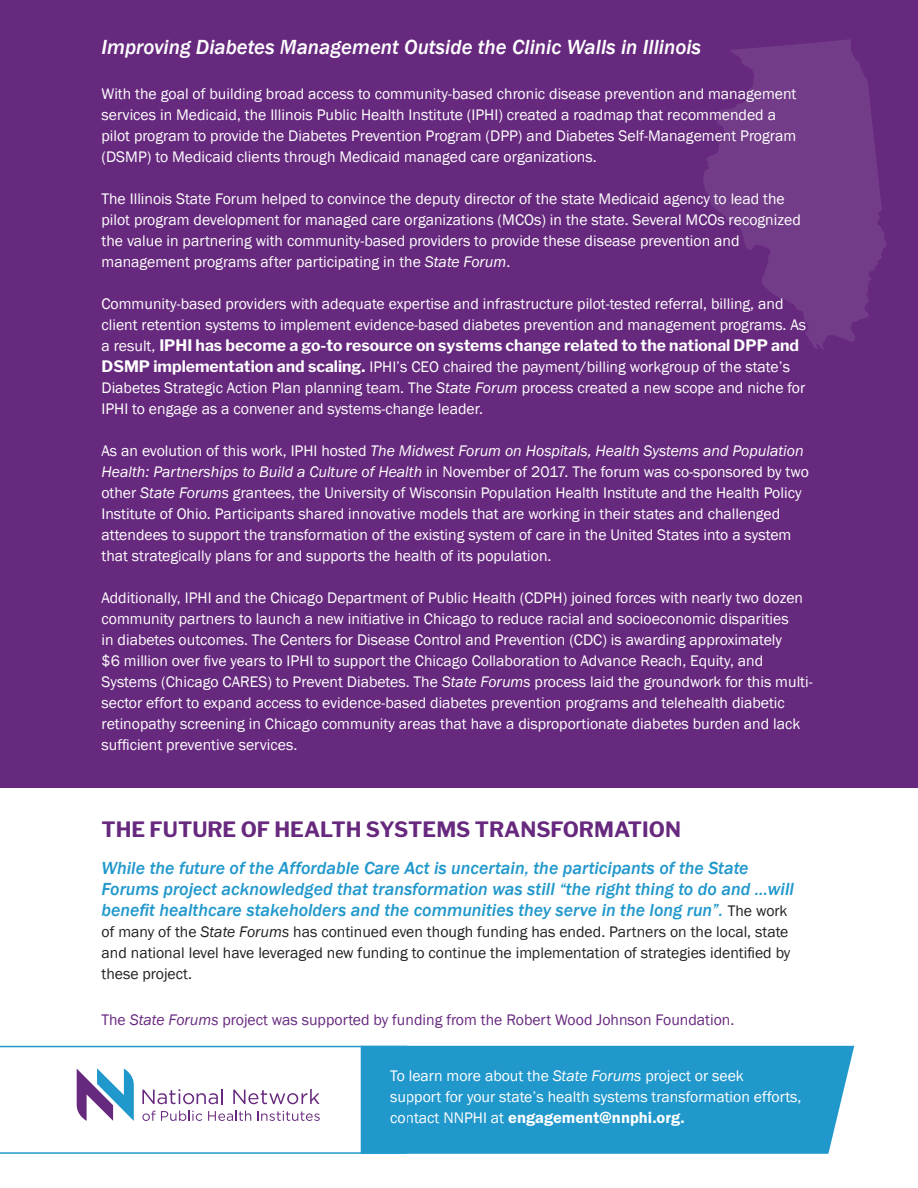
<style>
.page{position:relative;width:918px;height:1188px;background:#fff}
.page>*{position:absolute;margin:0;border:0;box-sizing:border-box;transform-origin:0 0}
.t1{font:italic 500 21px "Franklin Gothic";color:#fff}
.t2{font:700 21px "Libre Franklin";color:#67297e}
.t3{font:italic 500 18px/21px "Franklin Gothic";color:#2198cc}
.t4{font:16.5px "Franklin Gothic URW Dem";color:#fff}
.t5{font:15.75px/21px "Franklin Gothic";color:#fff}
.t6{font:15.75px/21px "Franklin Gothic";color:#231f20}
.t7{font:15.75px "Franklin Gothic";color:#67297e}
.s1{font-style:italic}
.s2{font-family:"Libre Franklin";font-weight:700}
.s3{font-weight:400;font-style:normal;font-size:15.75px;color:#231f20}
.s4{font-family:"Franklin Gothic";font-size:15.75px}
</style>
<div class="page">
<div style="left:0;top:0;width:918px;height:787px;background:#67297e"></div>
<div style="left:407px;top:1046px;width:447px;height:108px;background:#2198cc"></div>
<svg style="left:703px;top:39px;width:183px;height:311px;fill:#733c89"></svg>
<svg style="left:0;top:1046px;width:407px;height:108px"></svg>
<p class="t1" style="left:102px;top:34px;width:601px">Improving Diabetes Management Outside the Clinic Walls in Illinois</p>
<p class="t5" style="left:102px;top:83px;width:696px">With the goal of building broad access to community-based chronic disease prevention and management services in Medicaid, the Illinois Public Health Institute (IPHI) created a roadmap that recommended a pilot program to provide the Diabetes Prevention Program (DPP) and Diabetes Self-Management Program (DSMP) to Medicaid clients through Medicaid managed care organizations.</p>
<p class="t5" style="left:102px;top:188px;width:701px">The Illinois State Forum helped to convince the deputy director of the state Medicaid agency to lead the pilot program development for managed care organizations (MCOs) in the state. Several MCOs recognized the value in partnering with community-based providers to provide these disease prevention and management programs after participating in the <span class="s1">State Forum</span>.</p>
<p class="t5" style="left:102px;top:293px;width:706px">Community-based providers with adequate expertise and infrastructure pilot-tested referral, billing, and client retention systems to implement evidence-based diabetes prevention and management programs. As a result, <span class="s2">IPHI has become a go-to resource on systems change related to the national DPP and DSMP implementation and scaling.</span> IPHI’s CEO chaired the payment/billing workgroup of the state’s Diabetes Strategic Action Plan planning team. The <span class="s1">State Forum</span> process created a new scope and niche for IPHI to engage as a convener and systems-change leader.</p>
<p class="t5" style="left:102px;top:440px;width:709px">As an evolution of this work, IPHI hosted <span class="s1">The Midwest Forum on Hospitals, Health Systems and Population Health: Partnerships to Build a Culture of Health</span> in November of 2017. The forum was co-sponsored by two other <span class="s1">State Forums</span> grantees, the University of Wisconsin Population Health Institute and the Health Policy Institute of Ohio. Participants shared innovative models that are working in their states and challenged attendees to support the transformation of the existing system of care in the United States into a system that strategically plans for and supports the health of its population.</p>
<p class="t5" style="left:102px;top:587px;width:713px">Additionally, IPHI and the Chicago Department of Public Health (CDPH) joined forces with nearly two dozen community partners to launch a new initiative in Chicago to reduce racial and socioeconomic disparities<br>in diabetes outcomes. The Centers for Disease Control and Prevention (CDC) is awarding approximately<br>$6 million over five years to IPHI to support the Chicago Collaboration to Advance Reach, Equity, and Systems (Chicago CARES) to Prevent Diabetes. The <span class="s1">State Forums</span> process laid the groundwork for this multi&shy;sector effort to expand access to evidence-based diabetes prevention programs and telehealth diabetic retinopathy screening in Chicago community areas that have a disproportionate diabetes burden and lack sufficient preventive services.</p>
<p class="t2" style="left:102px;top:817px;width:581px">THE FUTURE OF HEALTH SYSTEMS TRANSFORMATION</p>
<p class="t3" style="left:102px;top:858px;width:649px">While the future of the Affordable Care Act is uncertain, the participants of the State</p>
<p class="t3" style="left:102px;top:879px;width:694px">Forums project acknowledged that transformation was still “the right thing to do and …will benefit healthcare stakeholders and the communities they serve in the long run”. <span class="s3">The work</span></p>
<p class="t6" style="left:102px;top:921px;width:690px">of many of the <span class="s1">State Forums</span> has continued even though funding has ended. Partners on the local, state and national level have leveraged new funding to continue the implementation of strategies identified by these project.</p>
<p class="t7" style="left:102px;top:1010px;width:634px">The <span class="s1">State Forums</span> project was supported by funding from the Robert Wood Johnson Foundation.</p>
<p class="t5" style="left:390px;top:1065px;width:355px">To learn more about the <span class="s1">State Forums</span> project or seek</p>
<p class="t5" style="left:390px;top:1086px;width:413px">support for your state’s health systems transformation efforts,</p>
<p class="t4" style="left:390px;top:1107px;width:296px"><span class="s4">contact NNPHI at</span> engagement@nnphi.org.</p>
</div>
